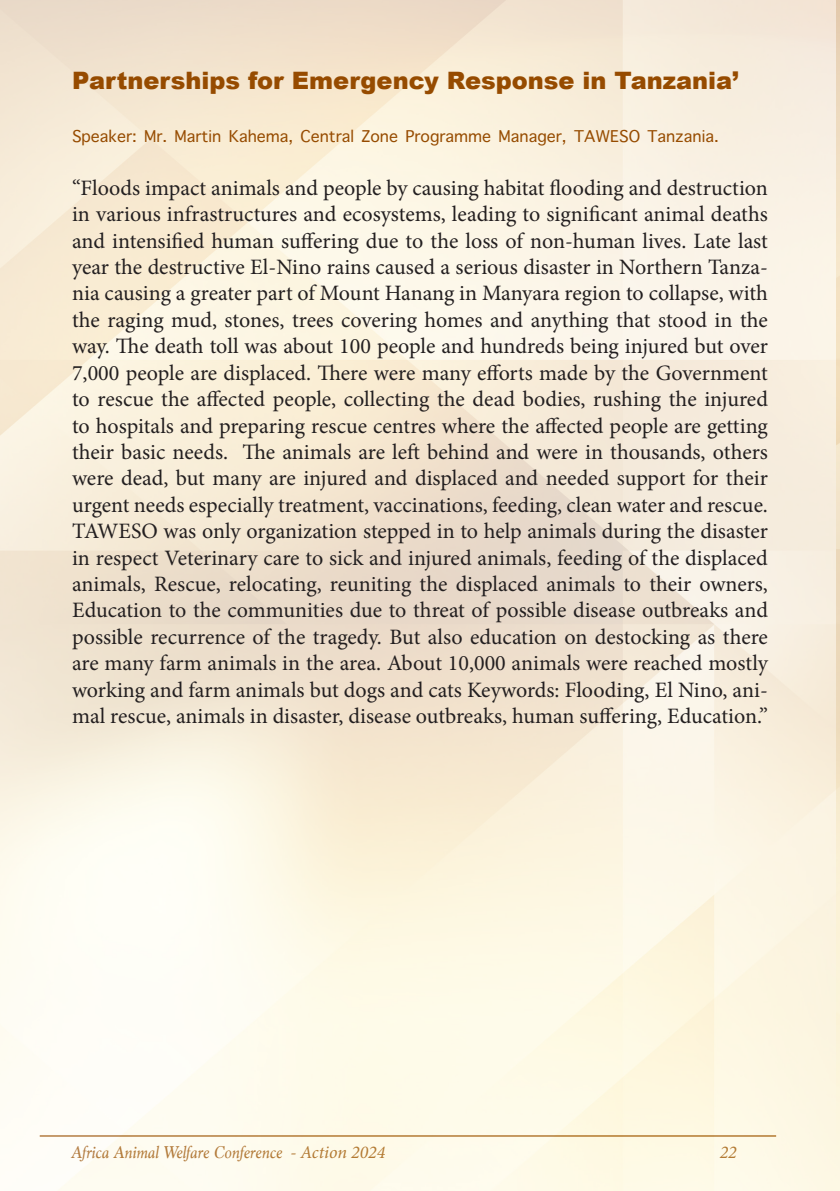
<style>
.page{position:relative;width:840px;height:1191px;background:#fff}
.page>*{position:absolute;margin:0;border:0;box-sizing:border-box;transform-origin:0 0}
.t1{font:900 24px "Arial";color:#964b00}
.t2{font:22px/26.4px "Minion Pro";color:#231f20;text-align:justify}
.t3{font:22px "Apple Symbols";color:#964b00}
.t4{font:italic 18px "Marion";color:#964b00}
.t5{font:italic 18px "Minion Pro";color:#964b00}
.s1{font-family:"Minion Pro"}
</style>
<div class="page">
<img style="left:0;top:0;width:836px;height:1191px">
<svg style="left:73px;top:130px;width:62px;height:15px"></svg>
<svg style="left:145px;top:130px;width:21px;height:12px"></svg>
<svg style="left:230px;top:130px;width:62px;height:15px"></svg>
<svg style="left:301px;top:130px;width:18px;height:12px"></svg>
<svg style="left:337px;top:133px;width:12px;height:9px"></svg>
<svg style="left:362px;top:130px;width:7px;height:12px"></svg>
<svg style="left:389px;top:133px;width:8px;height:9px"></svg>
<svg style="left:499px;top:130px;width:19px;height:12px"></svg>
<svg style="left:529px;top:133px;width:36px;height:13px"></svg>
<svg style="left:574px;top:130px;width:65px;height:12px"></svg>
<svg style="left:176px;top:130px;width:44px;height:12px"></svg>
<svg style="left:406px;top:130px;width:84px;height:16px"></svg>
<svg style="left:647px;top:130px;width:70px;height:12px"></svg>
<p class="t1" style="left:72px;top:63px;width:668px">Partnerships for Emergency Response in Tanzania’</p>
<p class="t3" style="left:319px;top:121px;width:71px">■▼ ● □■</p>
<p class="t3" style="left:519px;top:121px;width:11px">■</p>
<p class="t2" style="left:72px;top:175px;width:697px">“Floods impact animals and people by causing habitat flooding and destruction in various infrastructures and ecosystems, leading to significant animal deaths and intensified human suffering due to the loss of non-human lives. Late last year the destructive El-Nino rains caused a serious disaster in Northern Tanza&shy;nia causing a greater part of Mount Hanang in Manyara region to collapse, with the raging mud, stones, trees covering homes and anything that stood in the way. The death toll was about 100 people and hundreds being injured but over 7,000 people are displaced. There were many efforts made by the Government to rescue the affected people, collecting the dead bodies, rushing the injured to hospitals and preparing rescue centres where the affected people are getting their basic needs. The animals are left behind and were in thousands, others were dead, but many are injured and displaced and needed support for their urgent needs especially treatment, vaccinations, feeding, clean water and rescue.<br>TAWESO was only organization stepped in to help animals during the disaster in respect Veterinary care to sick and injured animals, feeding of the displaced animals, Rescue, relocating, reuniting the displaced animals to their owners, Education to the communities due to threat of possible disease outbreaks and possible recurrence of the tragedy. But also education on destocking as there are many farm animals in the area. About 10,000 animals were reached mostly working and farm animals but dogs and cats Keywords: Flooding, El Nino, ani&shy;mal rescue, animals in disaster, disease outbreaks, human suffering, Education.”</p>
<p class="t4" style="left:71px;top:1140px;width:316px">Africa Animal Welfare Conference <span class="s1">- Action 2024</span></p>
<p class="t5" style="left:719px;top:1139px;width:19px">22</p>
</div>
